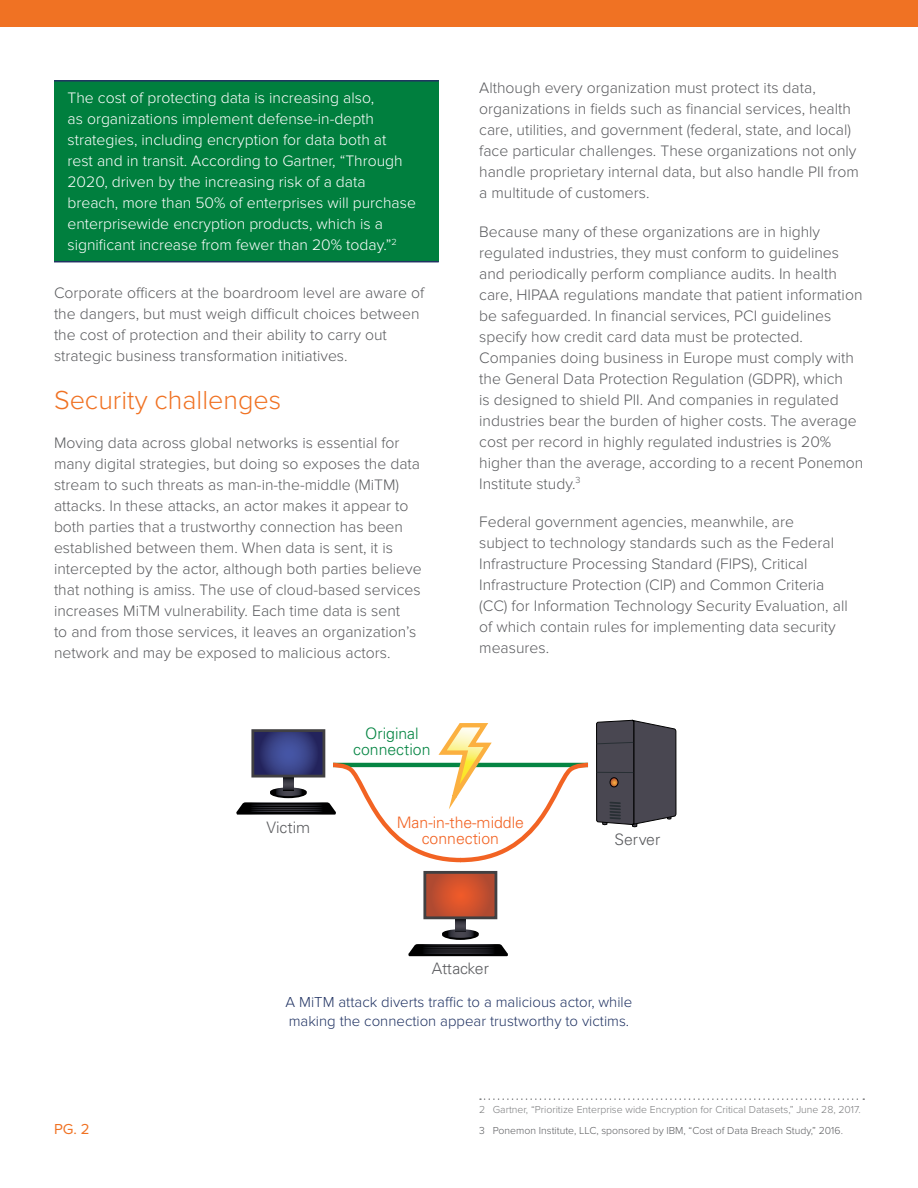
<style>
.page{position:relative;width:918px;height:1188px;background:#fff}
.page>*{position:absolute;margin:0;border:0;box-sizing:border-box;transform-origin:0 0}
.t1{font:300 27px "Proxima Nova";color:#f07223}
.t2{font:300 15.75px/21px "Proxima Nova";color:#5a5b5e}
.t3{font:300 15.75px/21px "Proxima Nova";color:#fff}
.t4{font:300 15.75px/15.8px "Univers LT Std";color:#f26323;text-align:center}
.t5{font:300 15.75px "Univers LT Std";color:#5b5c5f}
.t6{font:300 15.75px/15.8px "Univers LT Std";color:#058543;text-align:center}
.t7{font:300 15px/18.8px "Proxima Nova";color:#213363}
.t8{font:15px "Proxima Nova";color:#f07223}
.t9{font:300 10.5px "Proxima Nova";color:#7b7c7e}
.t10{font:300 10.5px "Proxima Nova";color:#5a5b5e}
</style>
<div class="page">
<div style="left:54px;top:81px;width:385px;height:181px;background:#007f3e"></div>
<hr style="left:54px;top:80px;width:385px;height:2px;background:#213363">
<hr style="left:54px;top:261px;width:385px;height:1px;background:#213363">
<div style="left:0;top:0;width:918px;height:27px;background:#f07223"></div>
<svg style="left:237px;top:719px;width:440px;height:144px"></svg>
<hr style="left:240px;top:810px;width:92px;height:1px;background:#000">
<hr style="left:241px;top:808px;width:90px;height:1px;background:#000">
<hr style="left:242px;top:806px;width:88px;height:1px;background:#000">
<hr style="left:244px;top:805px;width:85px;height:1px;background:#000">
<hr style="left:246px;top:803px;width:81px;height:1px;background:#000">
<svg style="left:427px;top:875px;width:66px;height:40px;background:#c8502e"></svg>
<div style="left:423px;top:871px;width:74px;height:48px;border:3px solid #414042"></div>
<svg style="left:409px;top:919px;width:99px;height:37px"></svg>
<hr style="left:412px;top:952px;width:92px;height:1px;background:#000">
<hr style="left:413px;top:950px;width:90px;height:1px;background:#000">
<hr style="left:414px;top:948px;width:88px;height:1px;background:#000">
<hr style="left:416px;top:946px;width:85px;height:1px;background:#000">
<hr style="left:418px;top:945px;width:81px;height:1px;background:#000">
<svg style="left:480px;top:1098px;width:384px;height:2px"></svg>
<p class="t3" style="left:68px;top:88px;width:350px">The cost of protecting data is increasing also,<br>as organizations implement defense-in-depth strategies, including encryption for data both at<br>rest and in transit. According to Gartner, “Through 2020, driven by the increasing risk of a data breach, more than 50% of enterprises will purchase enterprisewide encryption products, which is a significant increase from fewer than 20% today.”<sup>2</sup></p>
<p class="t2" style="left:54px;top:283px;width:372px">Corporate officers at the boardroom level are aware of the dangers, but must weigh difficult choices between the cost of protection and their ability to carry out strategic business transformation initiatives.</p>
<h1 class="t1" style="left:54px;top:385px;width:229px">Security challenges</h1>
<p class="t2" style="left:54px;top:432px;width:369px">Moving data across global networks is essential for many digital strategies, but doing so exposes the data stream to such threats as man-in-the-middle (MiTM) attacks. In these attacks, an actor makes it appear to both parties that a trustworthy connection has been established between them. When data is sent, it is intercepted by the actor, although both parties believe that nothing is amiss. The use of cloud-based services increases MiTM vulnerability. Each time data is sent<br>to and from those services, it leaves an organization’s network and may be exposed to malicious actors.</p>
<p class="t6" style="left:353px;top:726px;width:79px">Original connection</p>
<p class="t2" style="left:479px;top:78px;width:381px">Although every organization must protect its data, organizations in fields such as financial services, health care, utilities, and government (federal, state, and local) face particular challenges. These organizations not only handle proprietary internal data, but also handle PII from a multitude of customers.</p>
<p class="t2" style="left:479px;top:221px;width:386px">Because many of these organizations are in highly regulated industries, they must conform to guidelines and periodically perform compliance audits. In health care, HIPAA regulations mandate that patient information be safeguarded. In financial services, PCI guidelines specify how credit card data must be protected.<br>Companies doing business in Europe must comply with the General Data Protection Regulation (GDPR), which<br>is designed to shield PII. And companies in regulated industries bear the burden of higher costs. The average cost per record in highly regulated industries is 20% higher than the average, according to a recent Ponemon Institute study.<sup>3</sup></p>
<p class="t2" style="left:479px;top:511px;width:370px">Federal government agencies, meanwhile, are<br>subject to technology standards such as the Federal Infrastructure Processing Standard (FIPS), Critical Infrastructure Protection (CIP) and Common Criteria (CC) for Information Technology Security Evaluation, all of which contain rules for implementing data security measures.</p>
<p class="t5" style="left:266px;top:818px;width:45px">Victim</p>
<p class="t4" style="left:397px;top:815px;width:129px">Man-in-the-middle connection</p>
<p class="t5" style="left:432px;top:959px;width:59px">Attacker</p>
<p class="t5" style="left:614px;top:830px;width:47px">Server</p>
<p class="t8" style="left:54px;top:1120px;width:37px">PG. 2</p>
<p class="t7" style="left:286px;top:993px;width:348px">A MiTM attack diverts traffic to a malicious actor, while making the connection appear trustworthy to victims.</p>
<p class="t9" style="left:479px;top:1104px;width:383px">2 Gartner, “Prioritize Enterprise wide Encryption for Critical Datasets,” June 28, 2017.</p>
<p class="t10" style="left:479px;top:1124px;width:365px">3 Ponemon Institute, LLC, sponsored by IBM, “Cost of Data Breach Study,” 2016.</p>
<p class="t5" style="left:836px;top:1108px;width:43px">100%</p>
</div>
